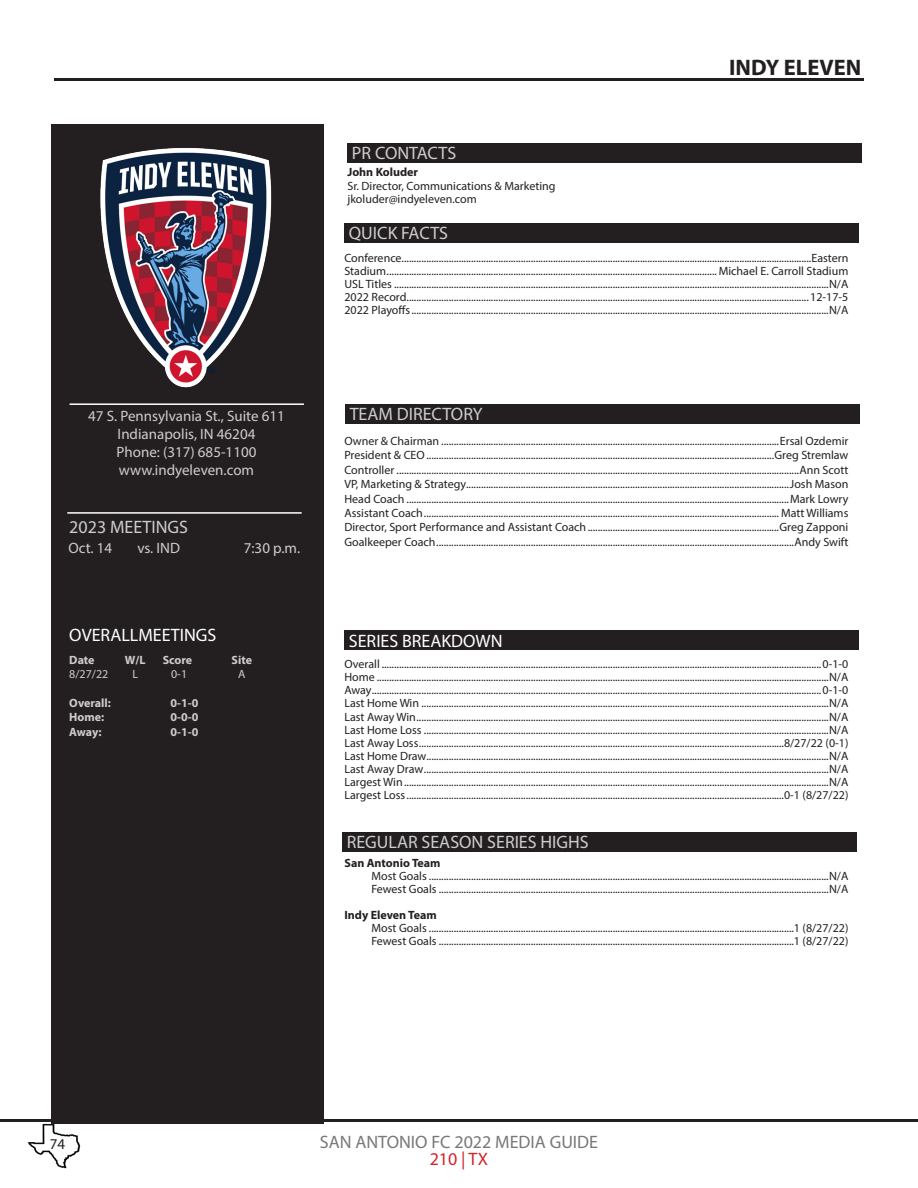
<style>
.page{position:relative;width:918px;height:1188px;background:#fff}
.page>*{position:absolute;margin:0;border:0;box-sizing:border-box;transform-origin:0 0}
.t1{font:700 22.5px "Myriad Pro";color:#231f20}
.t2{font:18px "Myriad Pro";color:#cdcccc}
.t3{font:18px "Myriad Pro";color:#fff}
.t4{font:18px "Myriad Pro";color:#787878}
.t5{font:18px "Myriad Pro";color:#d1232a}
.t6{font:15px "Myriad Pro";color:#cdcccc}
.t7{font:15px "Myriad Pro";color:#231f20}
.t8{font:12px "Myriad Pro";color:#231f20}
.t9{font:700 12px "Myriad Pro";color:#cdcccc}
.t10{font:700 12px "Myriad Pro";color:#231f20}
.t11{font:12px "Myriad Pro";color:#cdcccc}
</style>
<div class="page">
<hr style="left:0;top:1119px;width:918px;height:3px;background:#231f20">
<img style="left:28px;top:1123px;width:53px;height:46px">
<hr style="left:54px;top:78px;width:810px;height:3px;background:#231f20">
<div style="left:52px;top:124px;width:272px;height:1000px;background:#231f20"></div>
<img style="left:100px;top:148px;width:172px;height:240px">
<hr style="left:67px;top:512px;width:235px;height:2px;background:#fff">
<hr style="left:70px;top:403px;width:234px;height:2px;background:#fff">
<div style="left:347px;top:143px;width:515px;height:19px;background:#231f20"></div>
<div style="left:344px;top:223px;width:515px;height:20px;background:#231f20"></div>
<div style="left:345px;top:404px;width:514px;height:20px;background:#231f20"></div>
<div style="left:344px;top:630px;width:515px;height:20px;background:#231f20"></div>
<div style="left:342px;top:832px;width:514px;height:19px;background:#231f20"></div>
<p class="t2" style="left:352px;top:142px;width:106px">PR CONTACTS</p>
<p class="t10" style="left:347px;top:165px;width:72px">John Koluder</p>
<p class="t8" style="left:347px;top:178px;width:210px">Sr. Director, Communications &amp; Marketing</p>
<p class="t8" style="left:347px;top:191px;width:131px">jkoluder@indyeleven.com</p>
<p class="t2" style="left:349px;top:222px;width:101px">QUICK FACTS</p>
<p class="t1" style="left:729px;top:53px;width:134px">INDY ELEVEN</p>
<p class="t6" style="left:88px;top:407px;width:198px">47 S. Pennsylvania St., Suite 611</p>
<p class="t6" style="left:118px;top:425px;width:139px">Indianapolis, IN 46204</p>
<p class="t6" style="left:117px;top:443px;width:141px">Phone: (317) 685-1100</p>
<p class="t6" style="left:119px;top:461px;width:137px">www.indyeleven.com</p>
<p class="t2" style="left:69px;top:516px;width:120px">2023 MEETINGS</p>
<p class="t6" style="left:68px;top:539px;width:45px">Oct. 14</p>
<p class="t6" style="left:137px;top:539px;width:44px">vs. IND</p>
<p class="t6" style="left:244px;top:539px;width:58px">7:30 p.m.</p>
<p class="t3" style="left:69px;top:623px;width:149px">OVERALLMEETINGS</p>
<p class="t9" style="left:69px;top:652px;width:27px">Date</p>
<p class="t9" style="left:125px;top:652px;width:22px">W/L</p>
<p class="t9" style="left:163px;top:652px;width:31px">Score</p>
<p class="t9" style="left:232px;top:652px;width:22px">Site</p>
<p class="t11" style="left:69px;top:667px;width:41px">8/27/22</p>
<p class="t11" style="left:132px;top:667px;width:7px">L</p>
<p class="t11" style="left:171px;top:667px;width:17px">0-1</p>
<p class="t11" style="left:238px;top:667px;width:9px">A</p>
<p class="t9" style="left:69px;top:695px;width:43px">Overall:</p>
<p class="t9" style="left:171px;top:695px;width:29px">0-1-0</p>
<p class="t9" style="left:69px;top:709px;width:36px">Home:</p>
<p class="t9" style="left:171px;top:709px;width:29px">0-0-0</p>
<p class="t9" style="left:69px;top:724px;width:34px">Away:</p>
<p class="t9" style="left:171px;top:724px;width:29px">0-1-0</p>
<p class="t8" style="left:344px;top:250px;width:506px">Conference.....................................................................................................................................................................Eastern</p>
<p class="t8" style="left:344px;top:263px;width:506px">Stadium..................................................................................................................................... Michael E. Carroll Stadium</p>
<p class="t8" style="left:344px;top:277px;width:506px">USL Titles ...............................................................................................................................................................................N/A</p>
<p class="t8" style="left:344px;top:290px;width:506px">2022 Record..................................................................................................................................................................12-17-5</p>
<p class="t8" style="left:344px;top:303px;width:506px">2022 Playoffs........................................................................................................................................................................N/A</p>
<p class="t2" style="left:350px;top:403px;width:134px">TEAM DIRECTORY</p>
<p class="t8" style="left:344px;top:434px;width:506px">Owner &amp; Chairman ........................................................................................................................................Ersal Ozdemir</p>
<p class="t8" style="left:344px;top:448px;width:506px">President &amp; CEO............................................................................................................................................Greg Stremlaw</p>
<p class="t8" style="left:344px;top:462px;width:506px">Controller ..................................................................................................................................................................Ann Scott</p>
<p class="t8" style="left:344px;top:477px;width:505px">VP, Marketing &amp; Strategy..................................................................................................................................Josh Mason</p>
<p class="t8" style="left:344px;top:491px;width:505px">Head Coach ..........................................................................................................................................................Mark Lowry</p>
<p class="t8" style="left:344px;top:506px;width:506px">Assistant Coach............................................................................................................................................... Matt Williams</p>
<p class="t8" style="left:344px;top:520px;width:506px">Director, Sport Performance and Assistant Coach.............................................................................Greg Zapponi</p>
<p class="t8" style="left:344px;top:534px;width:505px">Goalkeeper Coach................................................................................................................................................Andy Swift</p>
<p class="t3" style="left:349px;top:629px;width:155px">SERIES BREAKDOWN</p>
<p class="t8" style="left:344px;top:657px;width:506px">Overall .................................................................................................................................................................................0-1-0</p>
<p class="t8" style="left:344px;top:670px;width:506px">Home ......................................................................................................................................................................................N/A</p>
<p class="t8" style="left:344px;top:683px;width:506px">Away.....................................................................................................................................................................................0-1-0</p>
<p class="t8" style="left:344px;top:696px;width:506px">Last Home Win ....................................................................................................................................................................N/A</p>
<p class="t8" style="left:344px;top:709px;width:506px">Last Away Win......................................................................................................................................................................N/A</p>
<p class="t8" style="left:344px;top:722px;width:506px">Last Home Loss ...................................................................................................................................................................N/A</p>
<p class="t8" style="left:344px;top:735px;width:506px">Last Away Loss...................................................................................................................................................8/27/22 (0-1)</p>
<p class="t8" style="left:344px;top:749px;width:506px">Last Home Draw..................................................................................................................................................................N/A</p>
<p class="t8" style="left:344px;top:762px;width:506px">Last Away Draw...................................................................................................................................................................N/A</p>
<p class="t8" style="left:344px;top:775px;width:506px">Largest Win...........................................................................................................................................................................N/A</p>
<p class="t8" style="left:344px;top:788px;width:506px">Largest Loss........................................................................................................................................................0-1 (8/27/22)</p>
<p class="t2" style="left:347px;top:831px;width:244px">REGULAR SEASON SERIES HIGHS</p>
<p class="t10" style="left:344px;top:855px;width:98px">San Antonio Team</p>
<p class="t8" style="left:371px;top:868px;width:479px">Most Goals .................................................................................................................................................................N/A</p>
<p class="t8" style="left:371px;top:881px;width:479px">Fewest Goals .............................................................................................................................................................N/A</p>
<p class="t10" style="left:344px;top:907px;width:94px">Indy Eleven Team</p>
<p class="t8" style="left:371px;top:921px;width:479px">Most Goals ...................................................................................................................................................1 (8/27/22)</p>
<p class="t8" style="left:371px;top:934px;width:479px">Fewest Goals ...............................................................................................................................................1 (8/27/22)</p>
<p class="t7" style="left:50px;top:1135px;width:17px">74</p>
<h2 class="t4" style="left:320px;top:1130px;width:280px">SAN ANTONIO FC 2022 MEDIA GUIDE</h2>
<h2 class="t5" style="left:430px;top:1147px;width:60px">210 | TX</h2>
</div>
